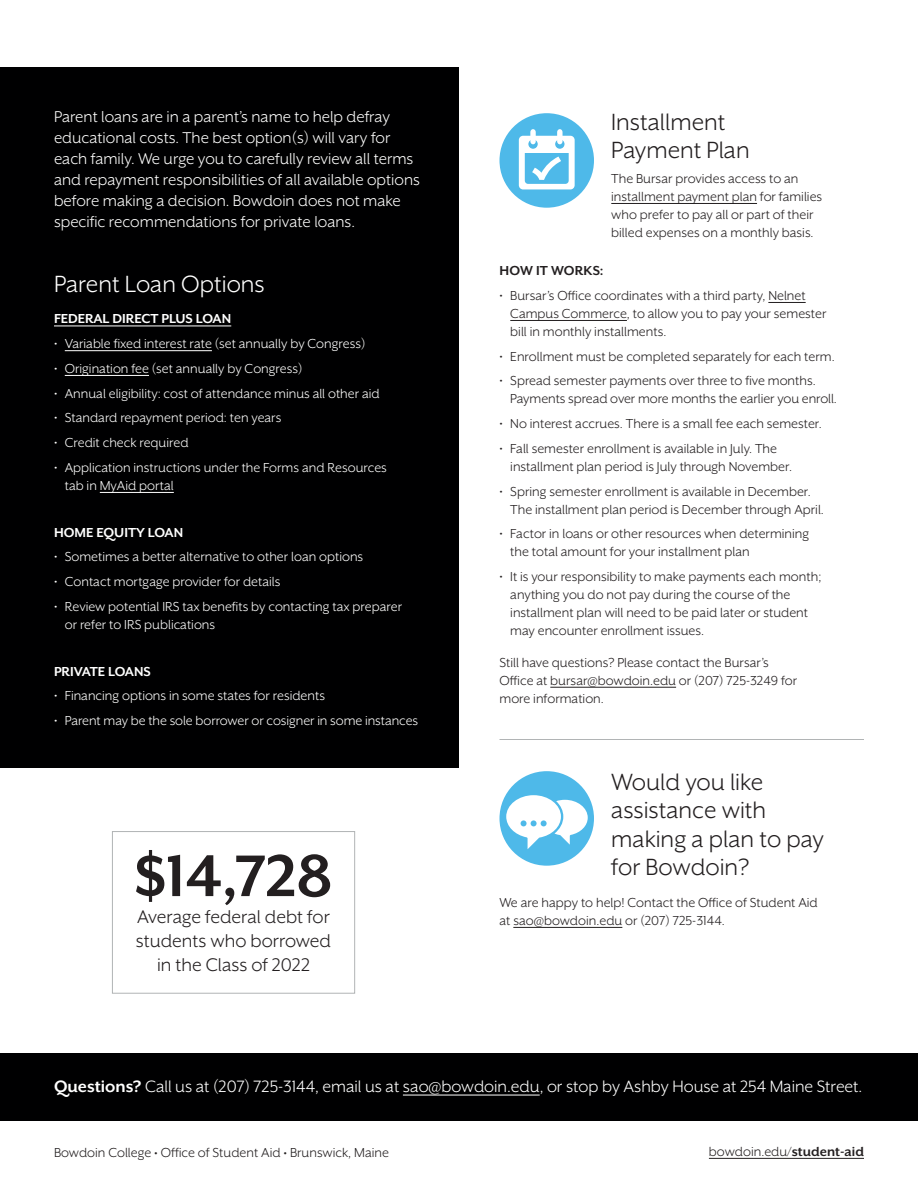
<style>
.page{position:relative;width:918px;height:1188px;background:#fff}
.page>*{position:absolute;margin:0;border:0;box-sizing:border-box;transform-origin:0 0}
.t1{font:700 67.5px "Mr Eaves XL San OT";color:#231f20}
.t2{font:27px/28.5px "Mr Eaves XL San OT";color:#231f20}
.t3{font:27px "Mr Eaves XL San OT";color:#fff}
.t4{font:21px/24px "Mr Eaves XL San OT";color:#231f20}
.t5{font:18.9px "Mr Eaves XL San OT";color:#fff}
.t6{font:18px/21px "Mr Eaves XL San OT";color:#fff}
.t7{font:15px/18px "Mr Eaves XL San OT";color:#231f20}
.t8{font:15px/18px "Mr Eaves XL San OT";color:#fff}
.t9{font:700 15px "Mr Eaves XL San OT";color:#fff}
.t10{font:700 15px "Mr Eaves XL San OT";letter-spacing:.01em;color:#231f20}
.s1{font-weight:700}
.s2{font-size:16.5px}
</style>
<div class="page">
<div style="left:112px;top:831px;width:243px;height:163px;border:1px solid #b1b4b5"></div>
<div style="left:0;top:68px;width:459px;height:700px;background:#000001"></div>
<hr style="left:54px;top:326px;width:177px;height:1px;background:#fff">
<hr style="left:65px;top:350px;width:147px;height:1px;background:#fff">
<hr style="left:65px;top:375px;width:84px;height:1px;background:#fff">
<hr style="left:100px;top:492px;width:74px;height:1px;background:#fff">
<hr style="left:513px;top:927px;width:109px;height:1px;background:#231f20">
<hr style="left:611px;top:203px;width:146px;height:1px;background:#231f20">
<hr style="left:768px;top:302px;width:38px;height:1px;background:#231f20">
<hr style="left:510px;top:320px;width:117px;height:1px;background:#231f20">
<hr style="left:550px;top:687px;width:126px;height:1px;background:#231f20">
<div style="left:500px;top:771px;width:94px;height:95px;background:#4eb9e9;border-radius:50%"></div>
<svg style="left:506px;top:795px;width:82px;height:54px"></svg>
<div style="left:500px;top:113px;width:94px;height:95px;background:#4eb9e9;border-radius:50%"></div>
<div style="left:519px;top:136px;width:56px;height:53px;background:#fff;border-radius:4px"></div>
<div style="left:525px;top:143px;width:44px;height:41px;background:#4eb9e9;border-radius:3px"></div>
<div style="left:523px;top:140px;width:48px;height:12px;background:#fff"></div>
<svg style="left:528px;top:139px;width:10px;height:10px"></svg>
<div style="left:530px;top:129px;width:6px;height:15px;background:#fff;border-radius:3px"></div>
<svg style="left:555px;top:139px;width:10px;height:10px"></svg>
<div style="left:557px;top:129px;width:6px;height:15px;background:#fff;border-radius:3px"></div>
<svg style="left:532px;top:157px;width:29px;height:23px"></svg>
<div style="left:0;top:1053px;width:918px;height:67px;background:#000001"></div>
<hr style="left:403px;top:1095px;width:137px;height:1px;background:#fff">
<hr style="left:500px;top:739px;width:364px;height:1px;background:#b1b4b5">
<hr style="left:709px;top:1158px;width:155px;height:1px;background:#231f20">
<p class="t6" style="left:54px;top:106px;width:367px">Parent loans are in a parent’s name to help defray educational costs. The best option(s) will vary for each family. We urge you to carefully review all terms and repayment responsibilities of all available options before making a decision. Bowdoin does not make specific recommendations for private loans.</p>
<p class="t3" style="left:54px;top:270px;width:212px">Parent Loan Options</p>
<p class="t9" style="left:54px;top:311px;width:179px">FEDERAL DIRECT PLUS LOAN</p>
<p class="t8" style="left:54px;top:335px;width:313px">• Variable fixed interest rate (set annually by Congress)</p>
<p class="t8" style="left:54px;top:359px;width:250px">• Origination fee (set annually by Congress)</p>
<p class="t8" style="left:54px;top:384px;width:327px">• Annual eligibility: cost of attendance minus all other aid</p>
<p class="t8" style="left:54px;top:409px;width:229px">• Standard repayment period: ten years</p>
<p class="t8" style="left:54px;top:434px;width:136px">• Credit check required</p>
<p class="t8" style="left:65px;top:458px;width:324px;text-indent:-11px">• Application instructions under the Forms and Resources tab in MyAid portal</p>
<p class="t9" style="left:54px;top:525px;width:131px">HOME EQUITY LOAN</p>
<p class="t8" style="left:54px;top:548px;width:311px">• Sometimes a better alternative to other loan options</p>
<p class="t8" style="left:54px;top:573px;width:228px">• Contact mortgage provider for details</p>
<p class="t8" style="left:65px;top:597px;width:339px;text-indent:-11px">• Review potential IRS tax benefits by contacting tax preparer or refer to IRS publications</p>
<p class="t9" style="left:54px;top:664px;width:98px">PRIVATE LOANS</p>
<p class="t8" style="left:54px;top:687px;width:273px">• Financing options in some states for residents</p>
<p class="t8" style="left:54px;top:712px;width:366px">• Parent may be the sole borrower or cosigner in some instances</p>
<p class="t1" style="left:134px;top:842px;width:200px">$14,728</p>
<p class="t4" style="left:136px;top:904px;width:197px">Average federal debt for students who borrowed</p>
<p class="t4" style="left:157px;top:952px;width:155px">in the Class of 2022</p>
<p class="t2" style="left:611px;top:107px;width:140px">Installment<br>Payment Plan</p>
<p class="t7" style="left:611px;top:169px;width:212px">The Bursar provides access to an installment payment plan for families who prefer to pay all or part of their billed expenses on a monthly basis.</p>
<p class="t10" style="left:500px;top:263px;width:106px">HOW IT WORKS:</p>
<p class="t7" style="left:510px;top:286px;width:318px;text-indent:-11px">• Bursar’s Office coordinates with a third party, Nelnet<br>Campus Commerce, to allow you to pay your semester bill in monthly installments.</p>
<p class="t7" style="left:500px;top:347px;width:337px">• Enrollment must be completed separately for each term.</p>
<p class="t7" style="left:510px;top:372px;width:328px;text-indent:-11px">• Spread semester payments over three to five months.<br>Payments spread over more months the earlier you enroll.</p>
<p class="t7" style="left:500px;top:415px;width:324px">• No interest accrues. There is a small fee each semester.</p>
<p class="t7" style="left:510px;top:439px;width:283px;text-indent:-11px">• Fall semester enrollment is available in July. The installment plan period is July through November.</p>
<p class="t7" style="left:510px;top:482px;width:315px;text-indent:-11px">• Spring semester enrollment is available in December.<br>The installment plan period is December through April.</p>
<p class="t7" style="left:510px;top:525px;width:301px;text-indent:-11px">• Factor in loans or other resources when determining the total amount for your installment plan</p>
<p class="t7" style="left:510px;top:568px;width:313px;text-indent:-11px">• It is your responsibility to make payments each month; anything you do not pay during the course of the installment plan will need to be paid later or student may encounter enrollment issues.</p>
<p class="t7" style="left:500px;top:653px;width:271px">Still have questions? Please contact the Bursar’s</p>
<p class="t7" style="left:500px;top:671px;width:299px">Office at bursar@bowdoin.edu or (207) 725-3249 for</p>
<p class="t7" style="left:500px;top:689px;width:106px">more information.</p>
<p class="t2" style="left:611px;top:767px;width:214px">Would you like assistance with making a plan to pay for Bowdoin?</p>
<p class="t7" style="left:500px;top:893px;width:320px">We are happy to help! Contact the Office of Student Aid</p>
<p class="t7" style="left:500px;top:911px;width:227px">at sao@bowdoin.edu or (207) 725-3144.</p>
<p class="t5" style="left:54px;top:1077px;width:810px"><span class="s1">Questions?</span> Call us at (207) 725-3144, email us at sao@bowdoin.edu, or stop by Ashby House at 254 Maine Street.</p>
<p class="t7" style="left:54px;top:1143px;width:336px">Bowdoin College <span class="s2">•</span> Office of Student Aid <span class="s2">•</span> Brunswick, Maine</p>
<p class="t7" style="left:709px;top:1142px;width:157px">bowdoin.edu/<span class="s1">student-aid</span></p>
</div>
